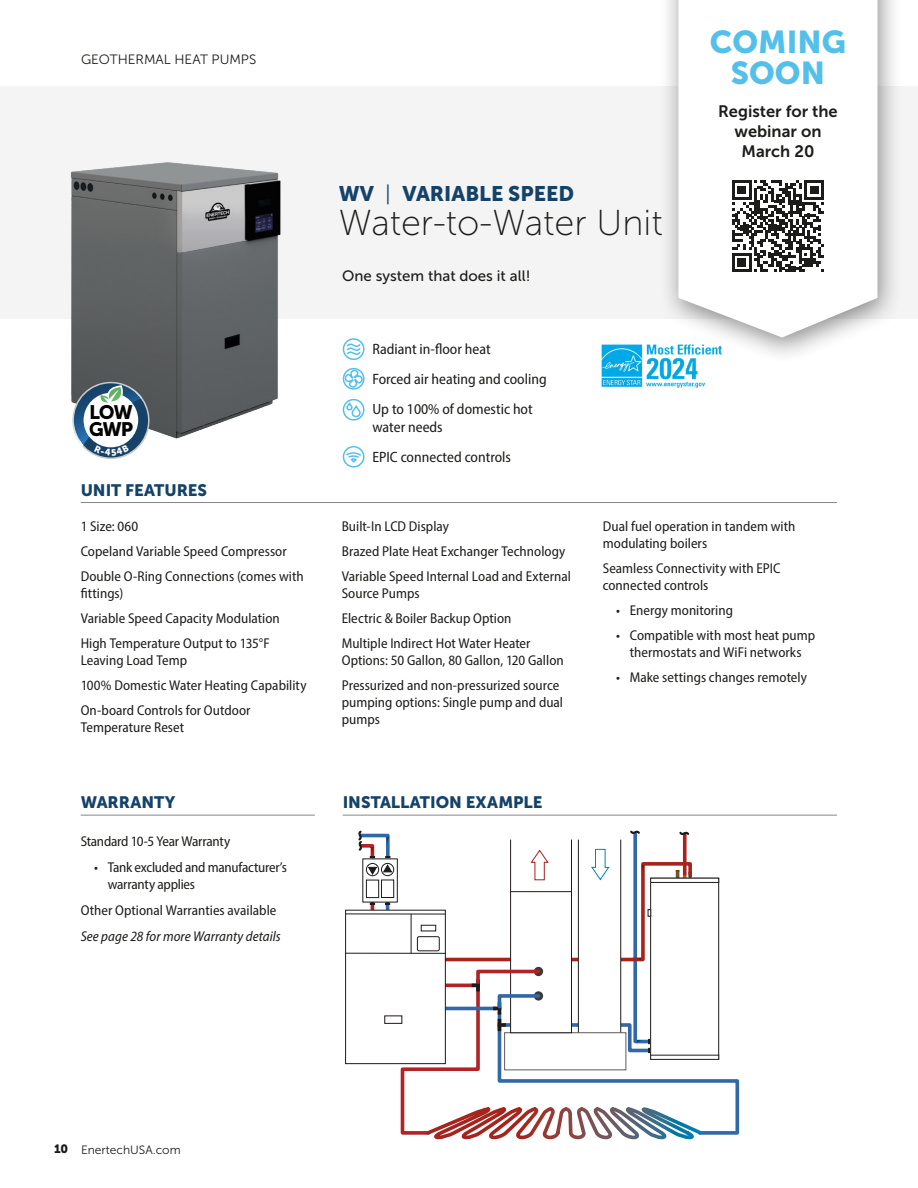
<style>
.page{position:relative;width:918px;height:1188px;background:#fff}
.page>*{position:absolute;margin:0;border:0;box-sizing:border-box;transform-origin:0 0}
.t1{font:36px "Museo Sans 100";color:#1c1c1a}
.t2{font:31.5px/31.5px "Museo Sans 900";color:#54c0ea;text-align:center}
.t3{font:21px "Museo Sans 900";color:#154268}
.t4{font:19.5px/16.4px "Museo Sans 900";letter-spacing:-.06em;color:#030303}
.t5{font:16.5px "Museo Sans 900";color:#154268}
.t6{font:16.5px/19.8px "Museo Sans 700";color:#1c1c1a;text-align:center}
.t7{font:semi-condensed 15px/30px "Myriad Pro";color:#1c1c1a}
.t8{font:15px "Museo Sans 500";color:#1c1c1a}
.t9{font:semi-condensed 14.25px/24.9px "Myriad Pro";color:#1c1c1a}
.t10{font:semi-condensed 14.25px/17.1px "Myriad Pro";letter-spacing:-.02em;color:#1c1c1a}
.t11{font:italic semi-condensed 14.25px "Myriad Pro";letter-spacing:.005em;color:#1c1c1a}
.t12{font:13.5px "Museo Sans 300";color:#1c1c1a}
.t13{font:12px "Museo Sans 300";color:#1c1c1a}
.s1{font-family:"Museo Sans 300"}
.s2{font-family:"Museo Sans 900"}
</style>
<div class="page">
<div style="left:343px;top:338px;width:22px;height:22px;border:2px solid #54c0ea;border-radius:50%"></div>
<svg style="left:345px;top:343px;width:17px;height:13px"></svg>
<div style="left:0;top:87px;width:918px;height:232px;background:#f5f4f4"></div>
<img style="left:71px;top:162px;width:210px;height:277px">
<hr style="left:81px;top:502px;width:756px;height:1px;background:#878788">
<hr style="left:371px;top:902px;width:3px;height:19px;background:#b12326">
<hr style="left:386px;top:902px;width:3px;height:19px;background:#3068a8">
<svg style="left:365px;top:866px;width:30px;height:33px"></svg>
<div style="left:362px;top:859px;width:36px;height:43px;border:1px solid #1c1c1a"></div>
<div style="left:381px;top:863px;width:13px;height:13px;border:1px solid #1c1c1a;border-radius:50%"></div>
<div style="left:381px;top:880px;width:13px;height:18px;background:#fff"></div>
<div style="left:381px;top:880px;width:13px;height:18px;border:1px solid #1c1c1a"></div>
<div style="left:366px;top:880px;width:13px;height:18px;background:#fff"></div>
<div style="left:366px;top:880px;width:13px;height:18px;border:1px solid #1c1c1a"></div>
<div style="left:346px;top:910px;width:99px;height:154px;background:#fff"></div>
<div style="left:345px;top:910px;width:101px;height:154px;border:1px solid #201a1a"></div>
<div style="left:384px;top:1016px;width:18px;height:8px;border:1px solid #201a1a"></div>
<svg style="left:358px;top:830px;width:35px;height:46px"></svg>
<hr style="left:346px;top:914px;width:99px;height:1px;background:#201a1a">
<svg style="left:399px;top:830px;width:341px;height:310px"></svg>
<hr style="left:511px;top:891px;width:60px;height:1px;background:#201a1a">
<hr style="left:346px;top:953px;width:99px;height:1px;background:#201a1a">
<hr style="left:411px;top:914px;width:1px;height:39px;background:#201a1a">
<div style="left:421px;top:925px;width:15px;height:6px;background:#fff"></div>
<div style="left:421px;top:925px;width:15px;height:6px;border:1px solid #201a1a"></div>
<div style="left:343px;top:399px;width:22px;height:22px;border:2px solid #54c0ea;border-radius:50%"></div>
<svg style="left:345px;top:401px;width:16px;height:17px"></svg>
<div style="left:343px;top:368px;width:22px;height:22px;border:2px solid #54c0ea;border-radius:50%"></div>
<svg style="left:345px;top:369px;width:19px;height:19px"></svg>
<hr style="left:81px;top:815px;width:234px;height:1px;background:#878788">
<hr style="left:343px;top:815px;width:494px;height:1px;background:#878788">
<div style="left:343px;top:446px;width:21px;height:22px;border:2px solid #54c0ea;border-radius:50%"></div>
<svg style="left:345px;top:452px;width:17px;height:12px"></svg>
<img style="left:601px;top:344px;width:104px;height:44px">
<div style="left:658px;top:0;width:245px;height:365px;background:#1c1c1a;opacity:.5"></div>
<div style="left:678px;top:0;width:199px;height:338px;background:#fff"></div>
<svg style="left:732px;top:180px;width:92px;height:92px"></svg>
<svg style="left:72px;top:382px;width:78px;height:77px"></svg>
<p class="t12" style="left:81px;top:52px;width:177px">GEOTHERMAL HEAT PUMPS</p>
<h3 class="t4" style="left:89px;top:404px;width:46px">LOW<br>GWP</h3>
<p class="t5" style="left:81px;top:480px;width:128px">UNIT FEATURES</p>
<p class="t9" style="left:81px;top:514px;width:225px">1 Size: 060<br>Copeland Variable Speed Compressor<br>Double O-Ring Connections (comes with</p>
<p class="t9" style="left:81px;top:581px;width:201px">fittings)<br>Variable Speed Capacity Modulation<br>High Temperature Output to 135°F</p>
<p class="t9" style="left:81px;top:648px;width:227px">Leaving Load Temp<br>100% Domestic Water Heating Capability<br>On-board Controls for Outdoor</p>
<p class="t9" style="left:81px;top:715px;width:105px">Temperature Reset</p>
<p class="t5" style="left:81px;top:793px;width:96px">WARRANTY</p>
<p class="t10" style="left:81px;top:832px;width:151px">Standard 10-5 Year Warranty</p>
<p class="t10" style="left:108px;top:858px;width:181px;text-indent:-13px">• Tank excluded and manufacturer’s warranty applies</p>
<p class="t9" style="left:81px;top:898px;width:197px">Other Optional Warranties available</p>
<p class="t11" style="left:81px;top:928px;width:202px">See page 28 for more Warranty details</p>
<h2 class="t2" style="left:710px;top:26px;width:138px">COMING<br>SOON</h2>
<h3 class="t3" style="left:339px;top:182px;width:237px">WV <span class="s1">|</span> VARIABLE SPEED</h3>
<h1 class="t1" style="left:339px;top:204px;width:325px">Water-to-Water Unit</h1>
<p class="t8" style="left:342px;top:268px;width:190px">One system that does it all!</p>
<p class="t7" style="left:372px;top:334px;width:176px">Radiant in-floor heat<br>Forced air heating and cooling<br>Up to 100% of domestic hot</p>
<p class="t7" style="left:372px;top:412px;width:140px">water needs<br>EPIC connected controls</p>
<p class="t6" style="left:718px;top:102px;width:121px">Register for the webinar on<br>March 20</p>
<p class="t9" style="left:342px;top:514px;width:231px">Built-In LCD Display<br>Brazed Plate Heat Exchanger Technology<br>Variable Speed Internal Load and External</p>
<p class="t9" style="left:342px;top:581px;width:190px">Source Pumps<br>Electric &amp; Boiler Backup Option<br>Multiple Indirect Hot Water Heater</p>
<p class="t9" style="left:342px;top:648px;width:224px">Options: 50 Gallon, 80 Gallon, 120 Gallon<br>Pressurized and non-pressurized source</p>
<p class="t9" style="left:342px;top:694px;width:223px;line-height:17.1px">pumping options: Single pump and dual pumps</p>
<p class="t5" style="left:343px;top:793px;width:201px">INSTALLATION EXAMPLE</p>
<p class="t9" style="left:603px;top:518px;width:194px;line-height:17.1px">Dual fuel operation in tandem with modulating boilers</p>
<p class="t9" style="left:603px;top:560px;width:179px;line-height:17.1px">Seamless Connectivity with EPIC connected controls</p>
<p class="t9" style="left:616px;top:598px;width:118px">• Energy monitoring</p>
<p class="t9" style="left:616px;top:627px;width:200px;line-height:17.1px;text-align:center">• Compatible with most heat pump thermostats and WiFi networks</p>
<p class="t9" style="left:616px;top:665px;width:192px">• Make settings changes remotely</p>
<p class="t13" style="left:54px;top:1143px;width:128px"><span class="s2">10</span> EnertechUSA.com</p>
</div>
